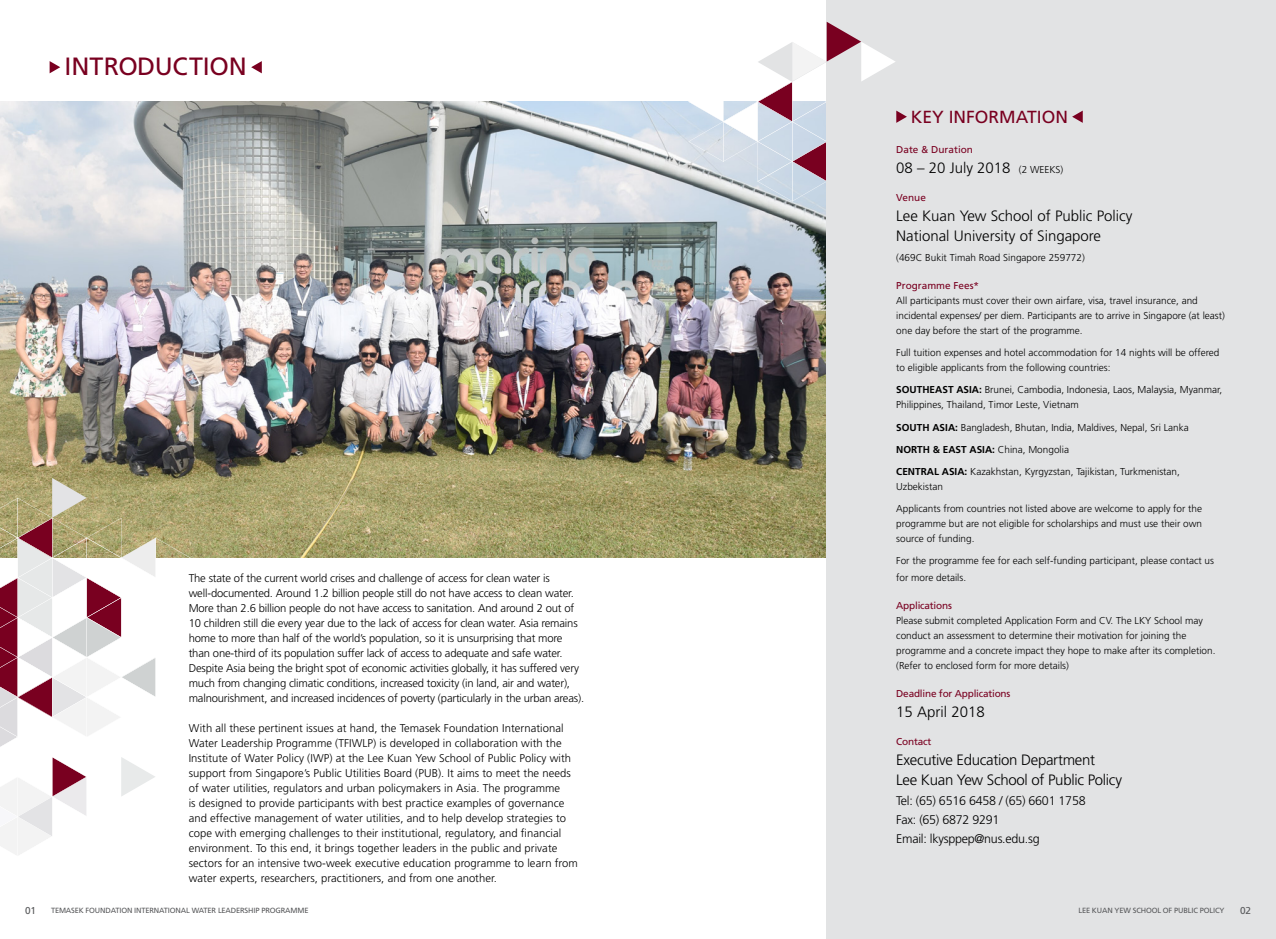
<style>
.page{position:relative;width:1276px;height:939px;background:#fff}
.page>*{position:absolute;margin:0;border:0;box-sizing:border-box;transform-origin:0 0}
.t1{font:25px "Frutiger";color:#790020}
.t2{font:17.5px "Frutiger";color:#790020}
.t3{font:300 15px/20px "Frutiger";color:#000}
.t4{font:300 15px/20px "Frutiger";letter-spacing:-.02em;color:#000}
.t5{font:300 12.5px/18.8px "Frutiger";letter-spacing:-.02em;color:#000}
.t6{font:300 11.25px/15px "Frutiger";letter-spacing:.005em;color:#000}
.t7{font:300 11.25px/15px "Frutiger";letter-spacing:-.015em;color:#000}
.t8{font:300 10px/15px "Frutiger";color:#000}
.t9{font:10px "Frutiger";letter-spacing:-.02em;color:#790020}
.t10{font:700 10px "Frutiger";color:#000}
.t11{font:10px "Frutiger";color:#58595b}
.t12{font:7.5px "Frutiger";letter-spacing:-.02em;color:#58595b}
.s1{font-size:10px}
.s2{font-weight:700}
</style>
<div class="page">
<img style="left:0;top:102px;width:826px;height:456px">
<svg style="left:0;top:478px;width:225px;height:269px"></svg>
<svg style="left:0;top:757px;width:155px;height:98px"></svg>
<svg style="left:251px;top:61px;width:11px;height:12px"></svg>
<svg style="left:50px;top:61px;width:10px;height:12px"></svg>
<div style="left:826px;top:0;width:450px;height:939px;background:#e2e3e4"></div>
<svg style="left:1072px;top:111px;width:10px;height:12px"></svg>
<svg style="left:688px;top:22px;width:219px;height:180px"></svg>
<h1 class="t1" style="left:65px;top:52px;width:57px">INTROD</h1>
<h1 class="t1" style="left:155px;top:52px;width:63px">UCTION</h1>
<p class="t7" style="left:189px;top:571px;width:397px">The state of the current world crises and challenge of access for clean water is well-documented. Around 1.2 billion people still do not have access to clean water.<br>More than 2.6 billion people do not have access to sanitation. And around 2 out of 10 children still die every year due to the lack of access for clean water. Asia remains home to more than half of the world’s population, so it is unsurprising that more than one-third of its population suffer lack of access to adequate and safe water.<br>Despite Asia being the bright spot of economic activities globally, it has suffered very much from changing climatic conditions, increased toxicity (in land, air and water), malnourishment, and increased incidences of poverty (particularly in the urban areas).</p>
<p class="t6" style="left:189px;top:721px;width:391px">With all these pertinent issues at hand, the Temasek Foundation International Water Leadership Programme (TFIWLP) is developed in collaboration with the Institute of Water Policy (IWP) at the Lee Kuan Yew School of Public Policy with support from Singapore’s Public Utilities Board (PUB). It aims to meet the needs of water utilities, regulators and urban policymakers in Asia. The programme<br>is designed to provide participants with best practice examples of governance and effective management of water utilities, and to help develop strategies to cope with emerging challenges to their institutional, regulatory, and financial environment. To this end, it brings together leaders in the public and private sectors for an intensive two-week executive education programme to learn from water experts, researchers, practitioners, and from one another.</p>
<p class="t11" style="left:25px;top:905px;width:12px">01</p>
<p class="t12" style="left:51px;top:906px;width:259px">Temasek Fou ndation I nternational Water Leadership Programme</p>
<h2 class="t2" style="left:910px;top:107px;width:79px">KEY INFORMA</h2>
<h2 class="t2" style="left:1027px;top:107px;width:21px">TION</h2>
<p class="t9" style="left:896px;top:144px;width:78px">Date &amp; Duration</p>
<h3 class="t3" style="left:896px;top:159px;width:169px">08 – 20 July 2018 <span class="s1">(2 WEEKS)</span></h3>
<p class="t9" style="left:896px;top:192px;width:31px">Venue</p>
<h3 class="t3" style="left:896px;top:206px;width:238px">Lee Kuan Yew School of Public Policy<br>National University of Singapore</h3>
<p class="t8" style="left:896px;top:251px;width:190px">(469C Bukit Timah Road Singapore 259772)</p>
<p class="t9" style="left:896px;top:280px;width:84px">Programme Fees*</p>
<p class="t8" style="left:896px;top:294px;width:330px">All participants must cover their own airfare, visa, travel insurance, and incidental expenses/ per diem. Participants are to arrive in Singapore (at least) one day before the start of the programme.</p>
<p class="t8" style="left:896px;top:346px;width:325px">Full tuition expenses and hotel accommodation for 14 nights will be offered to eligible applicants from the following countries:</p>
<p class="t10" style="left:896px;top:384px;width:8px">SOU</p>
<p class="t10" style="left:917px;top:384px;width:13px">THEAS</p>
<p class="t10" style="left:948px;top:384px;width:15px">T ASIA</p>
<p class="t8" style="left:896px;top:383px;width:327px;text-indent:83px"><span class="s2">:</span> Brunei, Cambodia, Indonesia, Laos, Malaysia, Myanmar,<br>Philippines, Thailand, Timor Leste, Vietnam</p>
<p class="t10" style="left:896px;top:421px;width:8px">SOU</p>
<p class="t10" style="left:917px;top:421px;width:23px">TH ASIA</p>
<p class="t8" style="left:955px;top:420px;width:235px"><span class="s2">:</span> Bangladesh, Bhutan, India, Maldives, Nepal, Sri Lanka</p>
<p class="t10" style="left:896px;top:443px;width:8px">NOR</p>
<p class="t10" style="left:917px;top:443px;width:33px">TH &amp; EAS</p>
<p class="t10" style="left:961px;top:443px;width:15px">T ASIA</p>
<p class="t8" style="left:992px;top:442px;width:78px"><span class="s2">:</span> China, Mongolia</p>
<p class="t10" style="left:896px;top:465px;width:32px">CENTRAL</p>
<p class="t10" style="left:942px;top:465px;width:7px">ASIA</p>
<p class="t8" style="left:964px;top:464px;width:217px"><span class="s2">:</span> Kazakhstan, Kyrgyzstan, Tajikistan, Turkmenistan,</p>
<p class="t8" style="left:896px;top:479px;width:48px">Uzbekistan</p>
<p class="t8" style="left:896px;top:501px;width:307px;text-align:justify">Applicants from countries not listed above are welcome to apply for the programme but are not eligible for scholarships and must use their own source of funding.</p>
<p class="t8" style="left:896px;top:552px;width:319px;line-height:17.5px">For the programme fee for each self-funding participant, please contact us for more details.</p>
<p class="t9" style="left:896px;top:600px;width:57px">Applications</p>
<p class="t8" style="left:896px;top:614px;width:321px">Please submit completed Application Form and CV. The LKY School may conduct an assessment to determine their motivation for joining the programme and a concrete impact they hope to make after its completion. (Refer to enclosed form for more details)</p>
<p class="t9" style="left:896px;top:688px;width:116px">Deadline for Applications</p>
<h3 class="t3" style="left:896px;top:702px;width:90px">15 April 2018</h3>
<p class="t9" style="left:896px;top:736px;width:36px">Contact</p>
<h3 class="t4" style="left:896px;top:750px;width:227px">Executive Education Department<br>Lee Kuan Yew School of Public Policy</h3>
<p class="t5" style="left:896px;top:792px;width:191px">Tel: (65) 6516 6458 / (65) 6601 1758<br>Fax: (65) 6872 9291<br>Email: lkysppep@nus.edu.sg</p>
<p class="t12" style="left:1078px;top:906px;width:69px">LEE KUAN YEW SCHOO</p>
<p class="t12" style="left:1157px;top:906px;width:69px">L OF PUBLIC POLICY</p>
<p class="t11" style="left:1240px;top:905px;width:12px">02</p>
</div>
